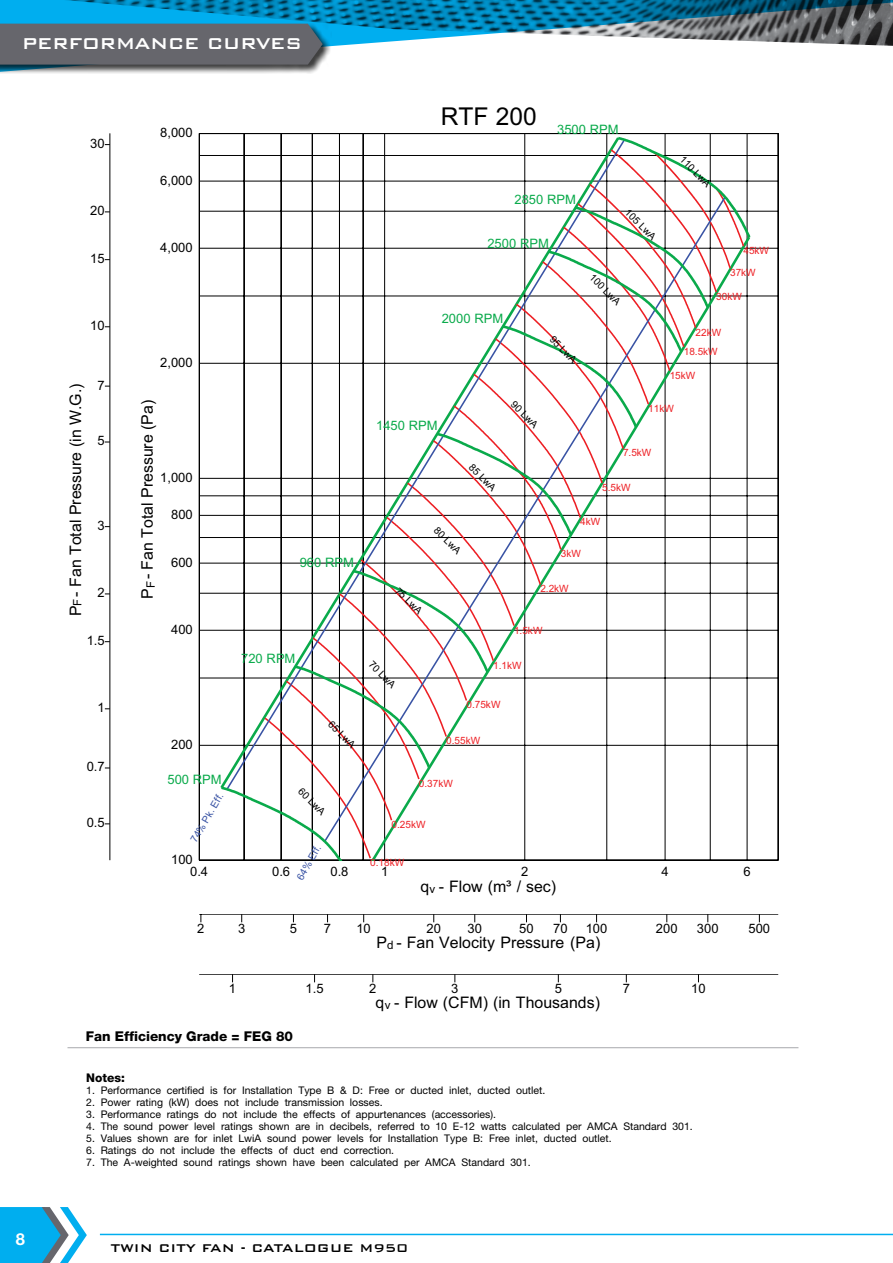
<style>
.page{position:relative;width:893px;height:1263px;background:#fff}
.page>*{position:absolute;margin:0;border:0;box-sizing:border-box;transform-origin:0 0}
.t1{font:24.6px "Arial";color:#000}
.t2{font:500 21px "Bank Gothic BT";letter-spacing:-.03em;color:#fff}
.t3{font:700 16.5px "Helvetica Neue";color:#fff}
.t4{font:15.9px "Arial";color:#000}
.t5{font:500 15px "Bank Gothic BT";color:#000}
.t6{font:800 13.5px "Helvetica Neue";color:#000}
.t7{font:12.9px "Arial";color:#000}
.t8{font:12.9px "Arial";color:#0aaa4b}
.t9{font:800 12px "Helvetica Neue";color:#000}
.t10{font:11.55px "Arial";color:#000}
.t11{font:10.5px "Helvetica Neue";color:#000}
.t12{font:10.05px "Arial";color:#ed1f24}
.t13{font:10.05px "Arial";color:#000}
.t14{font:10.05px "Arial";color:#3953a4}
.s1{font-size:11.55px}
</style>
<div class="page">
<svg style="left:0;top:0;width:893px;height:47px;background:#3b8eae"></svg>
<div style="left:0;top:23px;width:331px;height:51px;background:#000;opacity:.75"></div>
<div style="left:0;top:24px;width:323px;height:41px;background:#66666c"></div>
<svg style="left:0;top:1207px;width:87px;height:56px"></svg>
<hr style="left:100px;top:1234px;width:793px;height:1px;background:#00aeef">
<hr style="left:68px;top:1047px;width:730px;height:1px;background:#a7a9ac">
<hr style="left:778px;top:133px;width:1px;height:727px;background:#000">
<hr style="left:199px;top:860px;width:579px;height:1px;background:#000">
<hr style="left:199px;top:745px;width:579px;height:1px;background:#000">
<hr style="left:199px;top:678px;width:579px;height:1px;background:#000">
<hr style="left:199px;top:630px;width:579px;height:1px;background:#000">
<hr style="left:199px;top:593px;width:579px;height:1px;background:#000">
<hr style="left:199px;top:563px;width:579px;height:1px;background:#000">
<hr style="left:199px;top:537px;width:579px;height:1px;background:#000">
<hr style="left:199px;top:515px;width:579px;height:1px;background:#000">
<hr style="left:199px;top:495px;width:579px;height:1px;background:#000">
<hr style="left:199px;top:478px;width:579px;height:1px;background:#000">
<hr style="left:199px;top:363px;width:579px;height:1px;background:#000">
<hr style="left:199px;top:296px;width:579px;height:1px;background:#000">
<hr style="left:199px;top:248px;width:579px;height:1px;background:#000">
<hr style="left:199px;top:211px;width:579px;height:1px;background:#000">
<hr style="left:199px;top:181px;width:579px;height:1px;background:#000">
<hr style="left:199px;top:155px;width:579px;height:1px;background:#000">
<hr style="left:199px;top:859px;width:579px;height:1px;background:#000">
<hr style="left:777px;top:133px;width:1px;height:727px;background:#000">
<hr style="left:199px;top:133px;width:579px;height:1px;background:#000">
<hr style="left:199px;top:133px;width:1px;height:727px;background:#000">
<svg style="left:218px;top:135px;width:534px;height:725px"></svg>
<hr style="left:199px;top:914px;width:579px;height:1px;background:#000">
<hr style="left:199px;top:974px;width:579px;height:1px;background:#000">
<hr style="left:110px;top:133px;width:1px;height:727px;background:#000">
<h2 class="t2" style="left:22px;top:32px;width:282px">PERFORMANCE CURVES</h2>
<p class="t7" style="left:90px;top:135px;width:16px">30</p>
<p class="t7" style="left:90px;top:202px;width:16px">20</p>
<p class="t7" style="left:90px;top:250px;width:16px">15</p>
<p class="t7" style="left:90px;top:317px;width:16px">10</p>
<h3 class="t4" style="left:65px;top:616px;width:234px;rotate:-90deg">P - Fan Total Pressure (in W.G.)</h3>
<p class="t10" style="left:70px;top:606px;width:9px;rotate:-90deg">F</p>
<p class="t7" style="left:98px;top:377px;width:9px">7</p>
<p class="t7" style="left:98px;top:432px;width:9px">5</p>
<p class="t7" style="left:98px;top:517px;width:9px">3</p>
<p class="t7" style="left:98px;top:584px;width:9px">2</p>
<p class="t7" style="left:87px;top:632px;width:20px">1.5</p>
<p class="t7" style="left:98px;top:699px;width:9px">1</p>
<p class="t7" style="left:87px;top:758px;width:20px">0.7</p>
<p class="t7" style="left:87px;top:814px;width:20px">0.5</p>
<p class="t7" style="left:160px;top:124px;width:34px">8,000</p>
<p class="t7" style="left:160px;top:172px;width:34px">6,000</p>
<p class="t7" style="left:160px;top:239px;width:34px">4,000</p>
<p class="t7" style="left:160px;top:354px;width:34px">2,000</p>
<h3 class="t4" style="left:137px;top:599px;width:201px;rotate:-90deg">P - Fan Total Pressure (Pa)</h3>
<p class="t7" style="left:160px;top:469px;width:34px">1,000</p>
<p class="t7" style="left:171px;top:506px;width:23px">800</p>
<p class="t7" style="left:171px;top:554px;width:23px">600</p>
<p class="t10" style="left:143px;top:588px;width:9px;rotate:-90deg">F</p>
<p class="t7" style="left:171px;top:621px;width:23px">400</p>
<p class="t7" style="left:171px;top:736px;width:23px">200</p>
<p class="t8" style="left:167px;top:771px;width:56px">500 RPM</p>
<p class="t14" style="left:187px;top:838px;width:57px;rotate:-60deg">74% Pk. Eff.</p>
<p class="t8" style="left:300px;top:554px;width:56px">960 RPM</p>
<p class="t8" style="left:241px;top:650px;width:56px">720 RPM</p>
<p class="t13" style="left:335px;top:718px;width:35px;rotate:45deg">65 LwA</p>
<h1 class="t1" style="left:441px;top:100px;width:97px">RTF 200</h1>
<p class="t8" style="left:557px;top:121px;width:63px">3500 RPM</p>
<p class="t8" style="left:515px;top:191px;width:63px">2850 RPM</p>
<p class="t8" style="left:487px;top:235px;width:63px">2500 RPM</p>
<p class="t8" style="left:442px;top:310px;width:63px">2000 RPM</p>
<p class="t13" style="left:556px;top:333px;width:35px;rotate:45deg">95 LwA</p>
<p class="t13" style="left:631px;top:206px;width:41px;rotate:45deg">105 LwA</p>
<p class="t13" style="left:596px;top:271px;width:41px;rotate:45deg">100 LwA</p>
<p class="t13" style="left:686px;top:153px;width:41px;rotate:45deg">110 LwA</p>
<p class="t12" style="left:743px;top:244px;width:27px">45kW</p>
<p class="t12" style="left:730px;top:266px;width:27px">37kW</p>
<p class="t12" style="left:716px;top:290px;width:27px">30kW</p>
<p class="t12" style="left:695px;top:325px;width:27px">22kW</p>
<p class="t12" style="left:684px;top:344px;width:36px">18.5kW</p>
<p class="t12" style="left:670px;top:369px;width:27px">15kW</p>
<p class="t8" style="left:376px;top:417px;width:63px">1450 RPM</p>
<p class="t13" style="left:475px;top:461px;width:35px;rotate:45deg">85 LwA</p>
<p class="t13" style="left:440px;top:524px;width:35px;rotate:45deg">80 LwA</p>
<p class="t13" style="left:402px;top:584px;width:35px;rotate:45deg">75 LwA</p>
<p class="t13" style="left:517px;top:398px;width:35px;rotate:45deg">90 LwA</p>
<p class="t12" style="left:648px;top:402px;width:27px">11kW</p>
<p class="t12" style="left:623px;top:446px;width:30px">7.5kW</p>
<p class="t12" style="left:602px;top:481px;width:30px">5.5kW</p>
<p class="t12" style="left:580px;top:515px;width:22px">4kW</p>
<p class="t12" style="left:561px;top:547px;width:22px">3kW</p>
<p class="t12" style="left:540px;top:582px;width:30px">2.2kW</p>
<p class="t12" style="left:514px;top:623px;width:30px">1.5kW</p>
<p class="t13" style="left:375px;top:658px;width:35px;rotate:45deg">70 LwA</p>
<p class="t12" style="left:493px;top:658px;width:30px">1.1kW</p>
<p class="t12" style="left:466px;top:698px;width:36px">0.75kW</p>
<p class="t12" style="left:446px;top:734px;width:36px">0.55kW</p>
<p class="t13" style="left:305px;top:785px;width:35px;rotate:45deg">60 LwA</p>
<p class="t12" style="left:419px;top:777px;width:36px">0.37kW</p>
<p class="t12" style="left:392px;top:818px;width:36px">0.25kW</p>
<p class="t14" style="left:294px;top:875px;width:39px;rotate:-60deg">64% Eff.</p>
<p class="t7" style="left:171px;top:851px;width:23px">100</p>
<p class="t12" style="left:370px;top:856px;width:36px">0.18kW</p>
<p class="t7" style="left:190px;top:863px;width:20px">0.4</p>
<p class="t7" style="left:272px;top:863px;width:20px">0.6</p>
<p class="t7" style="left:330px;top:863px;width:20px">0.8</p>
<p class="t7" style="left:381px;top:863px;width:9px">1</p>
<p class="t7" style="left:521px;top:863px;width:9px">2</p>
<p class="t7" style="left:661px;top:863px;width:9px">4</p>
<p class="t7" style="left:743px;top:863px;width:9px">6</p>
<h3 class="t4" style="left:420px;top:876px;width:137px">q - Flow (m³ / sec)</h3>
<p class="t10" style="left:430px;top:881px;width:7px">v</p>
<p class="t7" style="left:197px;top:920px;width:9px">2</p>
<p class="t7" style="left:238px;top:920px;width:9px">3</p>
<p class="t7" style="left:290px;top:920px;width:9px">5</p>
<p class="t7" style="left:324px;top:920px;width:9px">7</p>
<p class="t7" style="left:356px;top:920px;width:16px">10</p>
<p class="t7" style="left:426px;top:920px;width:16px">20</p>
<p class="t7" style="left:467px;top:920px;width:16px">30</p>
<p class="t7" style="left:519px;top:920px;width:16px">50</p>
<p class="t7" style="left:553px;top:920px;width:16px">70</p>
<p class="t7" style="left:586px;top:920px;width:23px">100</p>
<p class="t7" style="left:656px;top:920px;width:23px">200</p>
<p class="t7" style="left:697px;top:920px;width:23px">300</p>
<p class="t7" style="left:748px;top:920px;width:23px">500</p>
<h3 class="t4" style="left:376px;top:932px;width:225px">P -<span class="s1">d</span> Fan Velocity Pressure (Pa)</h3>
<p class="t7" style="left:229px;top:980px;width:9px">1</p>
<p class="t7" style="left:306px;top:980px;width:20px">1.5</p>
<p class="t7" style="left:369px;top:980px;width:9px">2</p>
<p class="t7" style="left:451px;top:980px;width:9px">3</p>
<p class="t7" style="left:555px;top:980px;width:9px">5</p>
<p class="t7" style="left:623px;top:980px;width:9px">7</p>
<p class="t7" style="left:691px;top:980px;width:16px">10</p>
<p class="t6" style="left:86px;top:1028px;width:209px">Fan Efficiency Grade = FEG 80</p>
<h3 class="t4" style="left:376px;top:992px;width:226px">q -<span class="s1">v</span> Flow (CFM) (in Thousands)</h3>
<h3 class="t3" style="left:16px;top:1228px;width:11px">8</h3>
<p class="t9" style="left:86px;top:1071px;width:40px">Notes:</p>
<p class="t11" style="left:86px;top:1084px;width:461px">1. Performance certified is for Installation Type B &amp; D: Free or ducted inlet, ducted outlet.</p>
<p class="t11" style="left:86px;top:1096px;width:298px">2. Power rating (kW) does not include transmission losses.</p>
<p class="t11" style="left:86px;top:1108px;width:411px">3. Performance ratings do not include the effects of appurtenances (accessories).</p>
<p class="t11" style="left:86px;top:1120px;width:608px">4. The sound power level ratings shown are in decibels, referred to 10 E-12 watts calculated per AMCA Standard 301.</p>
<p class="t11" style="left:86px;top:1132px;width:527px">5. Values shown are for inlet LwiA sound power levels for Installation Type B: Free inlet, ducted outlet.</p>
<p class="t11" style="left:86px;top:1144px;width:310px">6. Ratings do not include the effects of duct end correction.</p>
<p class="t11" style="left:86px;top:1156px;width:446px">7. The A-weighted sound ratings shown have been calculated per AMCA Standard 301.</p>
<h3 class="t5" style="left:111px;top:1240px;width:299px">TWIN CITY FAN - CATALOGUE M950</h3>
</div>
